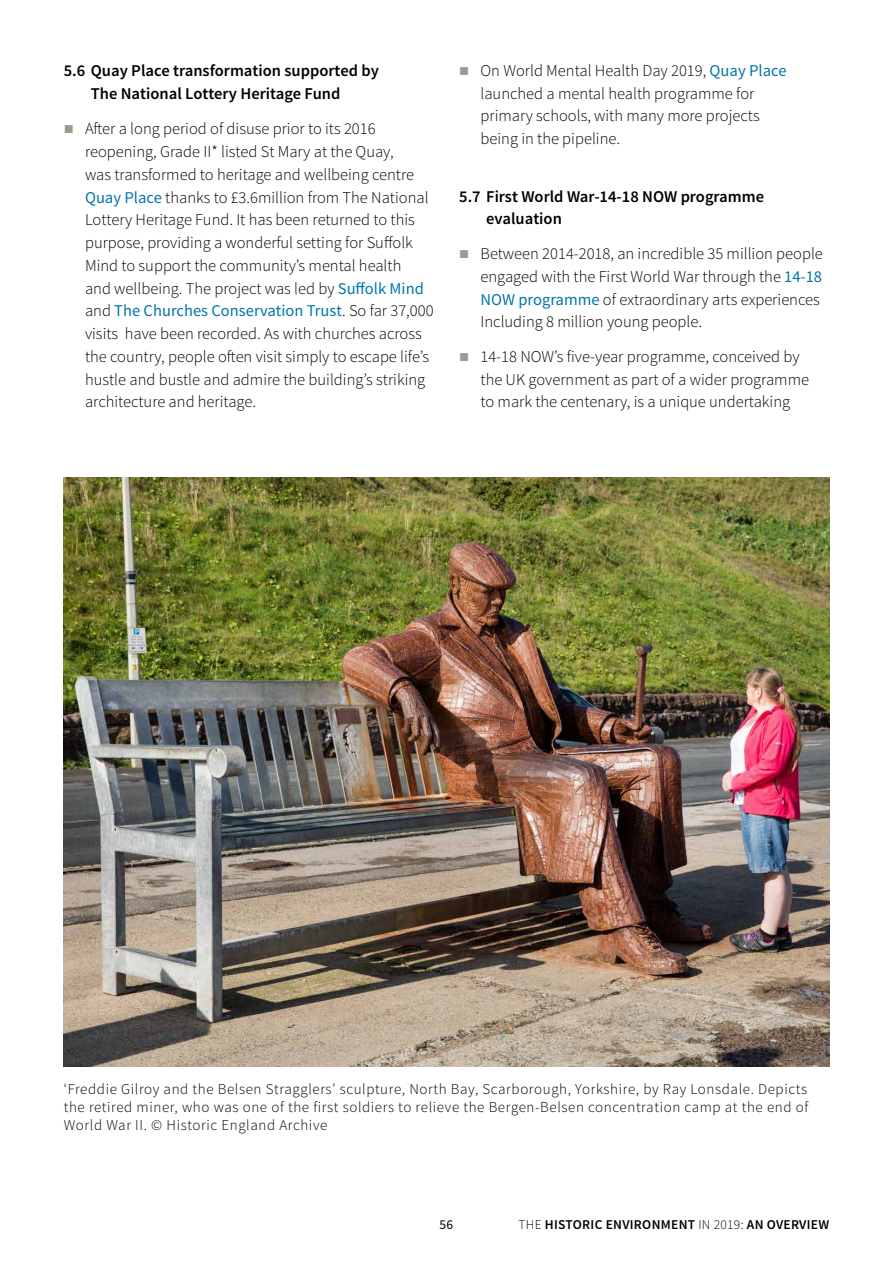
<style>
.page{position:relative;width:893px;height:1263px;background:#fff}
.page>*{position:absolute;margin:0;border:0;box-sizing:border-box;transform-origin:0 0}
.t1{font:300 16.5px/22.8px "Source Sans Pro";color:#000}
.Overview_Para_Headin{font:600 16.5px/22.8px "Source Sans Pro";color:#000}
.Captions{font:300 15px/18px "Source Sans Pro";letter-spacing:.04em;color:#000;text-align:justify}
.t2{font:600 13.5px "Source Sans Pro";letter-spacing:.02em;color:#000}
.t3{font:13.5px "Source Sans Pro";color:#000}
.s1{font-weight:400;color:#0075a7}
.s2{font-weight:300}
</style>
<div class="page">
<img style="left:64px;top:477px;width:765px;height:589px">
<p class="Overview_Para_Headin" style="left:91px;top:60px;width:290px;text-indent:-27px">5.6 Quay Place transformation supported by<br>The National Lottery Heritage Fund</p>
<p class="t1" style="left:85px;top:118px;width:350px">After a long period of disuse prior to its 2016 reopening, Grade II* listed St Mary at the Quay,<br>was transformed to heritage and wellbeing centre <span class="s1">Quay Place</span> thanks to £3.6million from The National Lottery Heritage Fund. It has been returned to this purpose, providing a wonderful setting for Suffolk Mind to support the community’s mental health<br>and wellbeing. The project was led by <span class="s1">Suffolk Mind </span>and <span class="s1">The Churches Conservation Trust</span>. So far 37,000 visits have been recorded. As with churches across the country, people often visit simply to escape life’s hustle and bustle and admire the building’s striking architecture and heritage.</p>
<p class="t1" style="left:480px;top:60px;width:308px">On World Mental Health Day 2019, <span class="s1">Quay Place </span>launched a mental health programme for primary schools, with many more projects being in the pipeline.</p>
<p class="Overview_Para_Headin" style="left:486px;top:185px;width:279px;text-indent:-27px">5.7 First World War-14-18 NOW programme evaluation</p>
<p class="t1" style="left:480px;top:243px;width:344px">Between 2014-2018, an incredible 35 million people engaged with the First World War through the <span class="s1">14-18<br>NOW programme</span> of extraordinary arts experiences Including 8 million young people.</p>
<p class="t1" style="left:480px;top:346px;width:330px">14-18 NOW’s five-year programme, conceived by the UK government as part of a wider programme to mark the centenary, is a unique undertaking</p>
<p class="Captions" style="left:64px;top:1079px;width:746px">‘Freddie Gilroy and the Belsen Stragglers’ sculpture, North Bay, Scarborough, Yorkshire, by Ray Lonsdale. Depicts the retired miner, who was one of the first soldiers to relieve the Bergen-Belsen concentration camp at the end of World War II. © Historic England Archive</p>
<p class="t3" style="left:440px;top:1216px;width:15px">56</p>
<p class="t2" style="left:518px;top:1216px;width:312px"><span class="s2">THE</span> HISTORIC ENVIRONMENT <span class="s2">IN 2019:</span> AN OVERVIEW</p>
</div>
